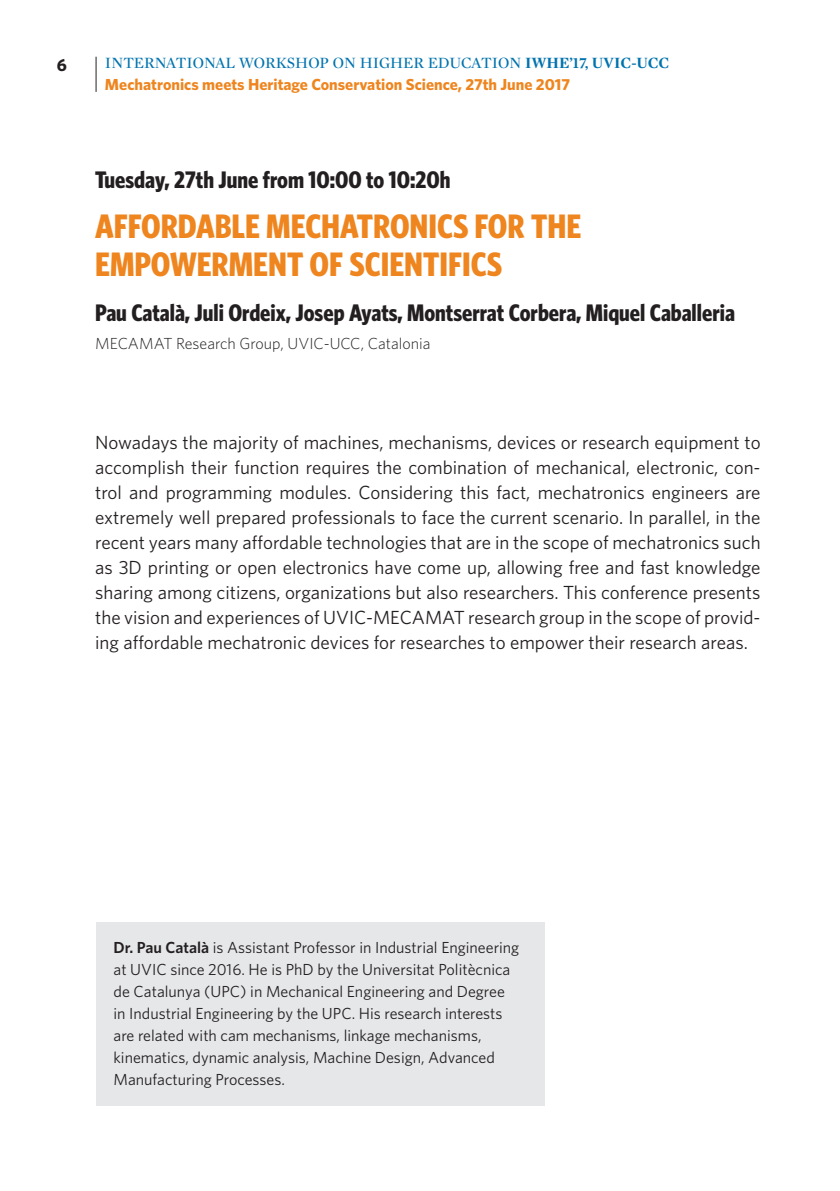
<style>
.page{position:relative;width:840px;height:1191px;background:#fff}
.page>*{position:absolute;margin:0;border:0;box-sizing:border-box;transform-origin:0 0}
.t1{font:700 condensed 34px/38px "Whitney HTF";color:#ee851e}
.t2{font:700 condensed 24px "Whitney HTF";color:#231f20}
.List_Paragraph{font:19px/25px "Whitney HTF";color:#231f20;text-align:justify}
.t3{font:700 17.6px "Whitney HTF";color:#231f20}
.List_Paragraph-2{font:16px/22px "Whitney HTF";color:#231f20}
.t4{font:700 16px "Whitney HTF";color:#ee851e}
.t5{font:16px "Mercury Display Roman";color:#0073ae}
.t6{font:300 16px "Whitney HTF";color:#231f20}
.s1{font-family:"Mercury Display";font-weight:700}
.s2{font-weight:600}
</style>
<div class="page">
<hr style="left:96px;top:57px;width:1px;height:35px;background:#231f20">
<div style="left:96px;top:922px;width:448px;height:184px;background:#e6e7e9"></div>
<p class="t3" style="left:57px;top:54px;width:12px">6</p>
<p class="t5" style="left:105px;top:54px;width:565px">INTERNATIONAL WORKSHOP ON HIGHER EDUCATION <span class="s1">IWHE’17, UVIC-UCC</span></p>
<p class="t4" style="left:105px;top:75px;width:466px">Mechatronics meets Heritage Conservation Science, 27th June 2017</p>
<p class="t2" style="left:95px;top:166px;width:357px">Tuesday, 27th June from 10:00 to 10:20h</p>
<p class="t1" style="left:95px;top:206px;width:487px">AFFORDABLE MECHATRONICS FOR THE<br>EMPOWERMENT OF SCIENTIFICS</p>
<p class="t2" style="left:95px;top:298px;width:641px">Pau Català, Juli Ordeix, Josep Ayats, Montserrat Corbera, Miquel Caballeria</p>
<p class="t6" style="left:95px;top:334px;width:336px">MECAMAT Research Group, UVIC-UCC, Catalonia</p>
<p class="List_Paragraph" style="left:95px;top:429px;width:666px">Nowadays the majority of machines, mechanisms, devices or research equipment to accomplish their function requires the combination of mechanical, electronic, con&shy;trol and programming modules. Considering this fact, mechatronics engineers are extremely well prepared professionals to face the current scenario. In parallel, in the recent years many affordable technologies that are in the scope of mechatronics such as 3D printing or open electronics have come up, allowing free and fast knowledge sharing among citizens, organizations but also researchers. This conference presents the vision and experiences of UVIC-MECAMAT research group in the scope of provid&shy;ing affordable mechatronic devices for researches to empower their research areas.</p>
<p class="List_Paragraph-2" style="left:113px;top:935px;width:407px"><span class="s2">Dr. Pau Català</span> is Assistant Professor in Industrial Engineering at UVIC since 2016. He is PhD by the Universitat Politècnica de Catalunya (UPC) in Mechanical Engineering and Degree in Industrial Engineering by the UPC. His research interests are related with cam mechanisms, linkage mechanisms, kinematics, dynamic analysis, Machine Design, Advanced Manufacturing Processes.</p>
</div>
